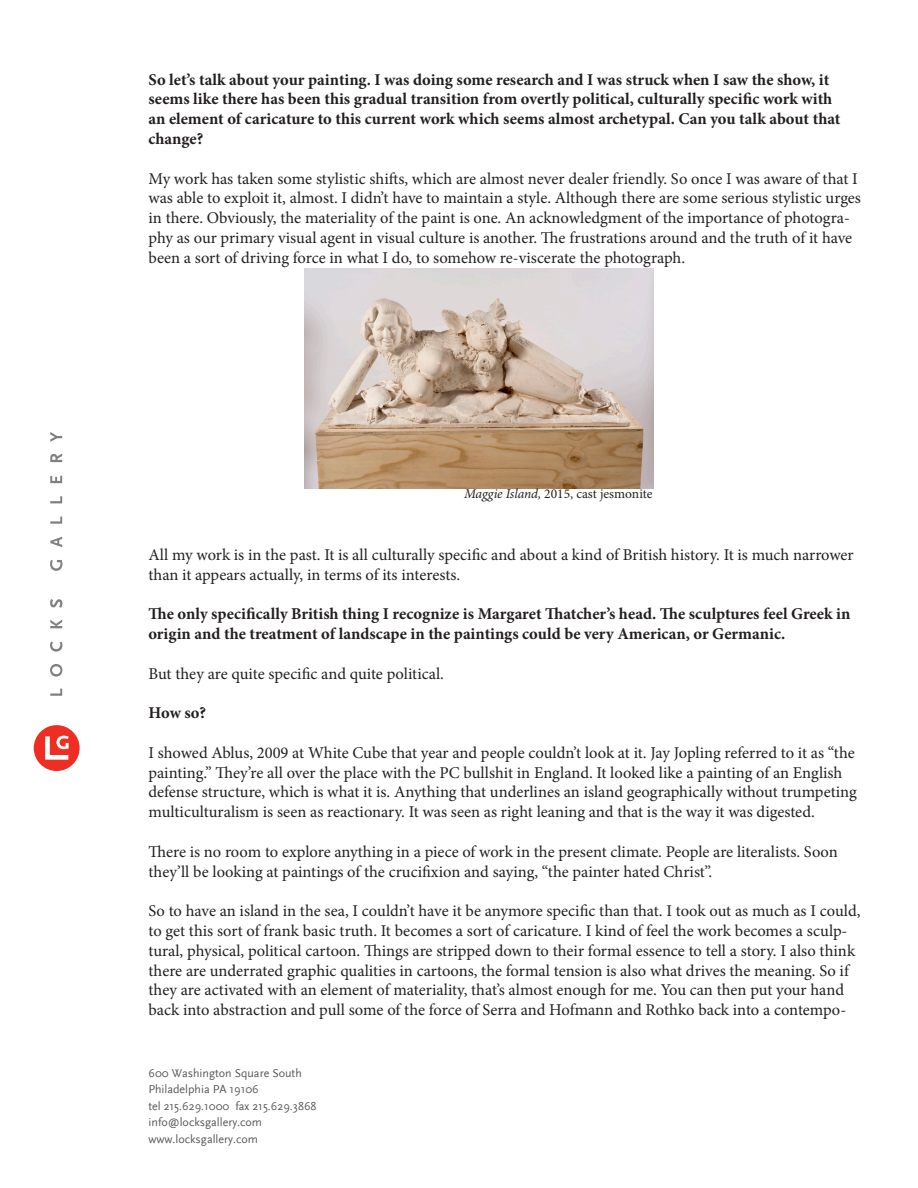
<style>
.page{position:relative;width:918px;height:1188px;background:#fff}
.page>*{position:absolute;margin:0;border:0;box-sizing:border-box;transform-origin:0 0}
.t1{font:16.5px/19.8px "Minion Pro";letter-spacing:-.005em;color:#231f20}
.t2{font:700 16.5px/19.8px "Minion Pro";color:#231f20}
.t3{font:13.5px "Minion Pro";color:#231f20}
.t4{font:12px/16.5px "Scala Sans";color:#57585a}
.s1{font-style:italic}
</style>
<div class="page">
<div style="left:34px;top:725px;width:46px;height:46px;background:#ee2e22;border-radius:50%"></div>
<svg style="left:45px;top:736px;width:24px;height:24px"></svg>
<svg style="left:50px;top:689px;width:12px;height:7px"></svg>
<svg style="left:50px;top:664px;width:12px;height:13px"></svg>
<svg style="left:50px;top:642px;width:12px;height:10px"></svg>
<svg style="left:50px;top:620px;width:12px;height:8px"></svg>
<svg style="left:50px;top:599px;width:12px;height:9px"></svg>
<svg style="left:50px;top:560px;width:12px;height:11px"></svg>
<svg style="left:50px;top:537px;width:12px;height:10px"></svg>
<svg style="left:50px;top:517px;width:12px;height:7px"></svg>
<svg style="left:50px;top:496px;width:12px;height:7px"></svg>
<svg style="left:50px;top:476px;width:12px;height:7px"></svg>
<svg style="left:50px;top:454px;width:12px;height:8px"></svg>
<svg style="left:50px;top:432px;width:12px;height:10px"></svg>
<img style="left:304px;top:268px;width:350px;height:220px">
<p class="t2" style="left:148px;top:69px;width:693px">So let’s talk about your painting. I was doing some research and I was struck when I saw the show, it seems like there has been this gradual transition from overtly political, culturally specific work with an element of caricature to this current work which seems almost archetypal. Can you talk about that change?</p>
<p class="t1" style="left:148px;top:169px;width:714px">My work has taken some stylistic shifts, which are almost never dealer friendly. So once I was aware of that I was able to exploit it, almost. I didn’t have to maintain a style. Although there are some serious stylistic urges in there. Obviously, the materiality of the paint is one. An acknowledgment of the importance of photogra&shy;phy as our primary visual agent in visual culture is another. The frustrations around and the truth of it have been a sort of driving force in what I do, to somehow re-viscerate the photograph.</p>
<p class="t3" style="left:464px;top:485px;width:190px"><span class="s1">Maggie Island,</span> 2015, cast jesmonite</p>
<p class="t1" style="left:148px;top:545px;width:707px">All my work is in the past. It is all culturally specific and about a kind of British history. It is much narrower than it appears actually, in terms of its interests.</p>
<p class="t2" style="left:148px;top:604px;width:703px">The only specifically British thing I recognize is Margaret Thatcher’s head. The sculptures feel Greek in origin and the treatment of landscape in the paintings could be very American, or Germanic.</p>
<p class="t1" style="left:148px;top:664px;width:297px">But they are quite specific and quite political.</p>
<p class="t2" style="left:148px;top:703px;width:59px">How so?</p>
<p class="t1" style="left:148px;top:743px;width:710px">I showed Ablus, 2009 at White Cube that year and people couldn’t look at it. Jay Jopling referred to it as “the painting.” They’re all over the place with the PC bullshit in England. It looked like a painting of an English defense structure, which is what it is. Anything that underlines an island geographically without trumpeting multiculturalism is seen as reactionary. It was seen as right leaning and that is the way it was digested.</p>
<p class="t1" style="left:148px;top:842px;width:691px">There is no room to explore anything in a piece of work in the present climate. People are literalists. Soon they’ll be looking at paintings of the crucifixion and saying, “the painter hated Christ”.</p>
<p class="t1" style="left:148px;top:901px;width:713px">So to have an island in the sea, I couldn’t have it be anymore specific than that. I took out as much as I could, to get this sort of frank basic truth. It becomes a sort of caricature. I kind of feel the work becomes a sculp&shy;tural, physical, political cartoon. Things are stripped down to their formal essence to tell a story. I also think there are underrated graphic qualities in cartoons, the formal tension is also what drives the meaning. So if they are activated with an element of materiality, that’s almost enough for me. You can then put your hand back into abstraction and pull some of the force of Serra and Hofmann and Rothko back into a contempo-</p>
<p class="t4" style="left:148px;top:1065px;width:170px">600 Washington Square South<br>Philadelphia PA 19106<br>tel 215.629.1000 fax 215.629.3868 info@locksgallery.com www.locksgallery.com</p>
</div>
